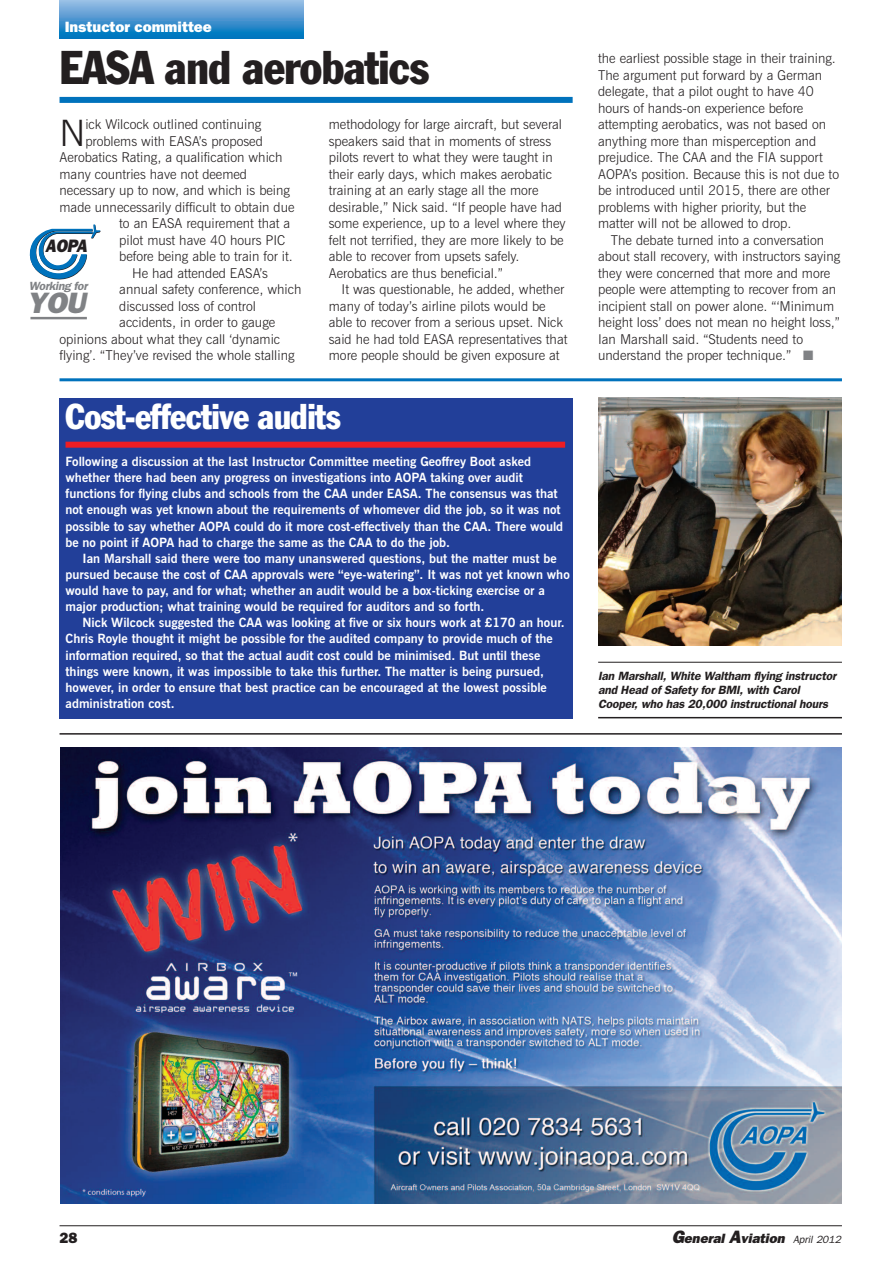
<style>
.page{position:relative;width:893px;height:1263px;background:#fff}
.page>*{position:absolute;margin:0;border:0;box-sizing:border-box;transform-origin:0 0}
.t1{font:condensed 46.5px "Franklin Gothic";letter-spacing:-.02em;color:#231f20}
.t2{font:300 36.3px "News Gothic BT";color:#231f20}
.t3{font:condensed 35.25px "Franklin Gothic";letter-spacing:-.02em;color:#fff}
.t4{font:italic 800 29.55px "Franklin Gothic";color:#808285}
.t5{font:italic 800 18.15px "Franklin Gothic";color:#231f20;scale:.9 1}
.t6{font:800 15px "Franklin Gothic";color:#fff}
.t7{font:800 15px "Franklin Gothic";color:#231f20}
.t8{font:300 13.5px/16.5px "News Gothic BT";color:#231f20}
.t9{font:italic 800 13.5px "Franklin Gothic";letter-spacing:-.005em;color:#231f20}
.t10{font:700 12.75px/16.2px "News Gothic BT";color:#fff}
.t11{font:italic 600 12px/14.4px "Franklin Gothic";letter-spacing:-.01em;color:#231f20}
.t12{font:italic 600 11.85px "Franklin Gothic";letter-spacing:-.025em;color:#808285}
.s1{color:#808285}
.s2{font-size:18px}
.s3{font-weight:400;font-size:10.5px}
</style>
<div class="page">
<hr style="left:60px;top:1225px;width:782px;height:1px;background:#231f20">
<hr style="left:30px;top:317px;width:57px;height:2px;background:#808285">
<svg style="left:29px;top:224px;width:72px;height:56px"></svg>
<img style="left:598px;top:398px;width:244px;height:247px">
<div style="left:60px;top:97px;width:513px;height:6px;background:#0072bc"></div>
<div style="left:60px;top:0;width:243px;height:38px;background:linear-gradient(to bottom,#a0bde5,#0074be)"></div>
<div style="left:60px;top:398px;width:513px;height:321px;background:#223f99"></div>
<div style="left:66px;top:442px;width:499px;height:6px;background:#ee1d23"></div>
<hr style="left:598px;top:662px;width:244px;height:1px;background:#231f20">
<hr style="left:598px;top:717px;width:244px;height:1px;background:#231f20">
<hr style="left:60px;top:378px;width:782px;height:3px;background:#0072bc">
<hr style="left:60px;top:733px;width:782px;height:2px;background:#231f20">
<img style="left:60px;top:748px;width:782px;height:455px">
<p class="t6" style="left:65px;top:18px;width:149px">Instuctor committee</p>
<h1 class="t1" style="left:60px;top:51px;width:371px">EASA and aerobatics</h1>
<h2 class="t2" style="left:60px;top:120px;width:27px">N</h2>
<p class="t8" style="left:85px;top:117px;width:177px">ick Wilcock outlined continuing</p>
<p class="t8" style="left:85px;top:134px;width:179px">problems with EASA’s proposed</p>
<p class="t8" style="left:60px;top:150px;width:224px">Aerobatics Rating, a qualification which</p>
<p class="t8" style="left:60px;top:167px;width:189px">many countries have not deemed</p>
<p class="t8" style="left:60px;top:183px;width:232px">necessary up to now, and which is being</p>
<p class="t8" style="left:60px;top:200px;width:237px">made unnecessarily difficult to obtain due</p>
<p class="t8" style="left:119px;top:216px;width:172px">to an EASA requirement that a</p>
<p class="t8" style="left:119px;top:233px;width:167px">pilot must have 40 hours PIC</p>
<p class="t8" style="left:119px;top:249px;width:175px">before being able to train for it.</p>
<p class="t8" style="left:132px;top:266px;width:138px">He had attended EASA’s</p>
<p class="t8" style="left:119px;top:282px;width:184px">annual safety conference, which</p>
<p class="t8" style="left:119px;top:299px;width:138px">discussed loss of control</p>
<p class="t8" style="left:119px;top:315px;width:157px">accidents, in order to gauge</p>
<p class="t8" style="left:60px;top:332px;width:222px">opinions about what they call ‘dynamic</p>
<p class="t8" style="left:60px;top:348px;width:237px">flying’. “They’ve revised the whole stalling</p>
<h3 class="t5" style="left:45px;top:236px;width:48px">AOPA</h3>
<p class="t12" style="left:29px;top:279px;width:60px">Working for</p>
<h3 class="t4" style="left:27px;top:286px;width:60px">YOU</h3>
<p class="t8" style="left:329px;top:117px;width:238px">methodology for large aircraft, but several speakers said that in moments of stress pilots revert to what they were taught in their early days, which makes aerobatic training at an early stage all the more desirable,” Nick said. “If people have had some experience, up to a level where they felt not terrified, they are more likely to be able to recover from upsets safely.<br>Aerobatics are thus beneficial.”</p>
<p class="t8" style="left:329px;top:282px;width:240px;text-indent:13px">It was questionable, he added, whether many of today’s airline pilots would be able to recover from a serious upset. Nick said he had told EASA representatives that more people should be given exposure at</p>
<h3 class="t3" style="left:66px;top:404px;width:277px">Cost-effective audits</h3>
<p class="t10" style="left:66px;top:454px;width:499px">Following a discussion at the last Instructor Committee meeting Geoffrey Boot asked whether there had been any progress on investigations into AOPA taking over audit functions for flying clubs and schools from the CAA under EASA. The consensus was that not enough was yet known about the requirements of whomever did the job, so it was not possible to say whether AOPA could do it more cost-effectively than the CAA. There would be no point if AOPA had to charge the same as the CAA to do the job.</p>
<p class="t10" style="left:66px;top:551px;width:506px;text-indent:17px">Ian Marshall said there were too many unanswered questions, but the matter must be pursued because the cost of CAA approvals were “eye-watering”. It was not yet known who would have to pay, and for what; whether an audit would be a box-ticking exercise or a major production; what training would be required for auditors and so forth.</p>
<p class="t10" style="left:66px;top:616px;width:501px;text-indent:17px">Nick Wilcock suggested the CAA was looking at five or six hours work at £170 an hour.<br>Chris Royle thought it might be possible for the audited company to provide much of the information required, so that the actual audit cost could be minimised. But until these things were known, it was impossible to take this further. The matter is being pursued, however, in order to ensure that best practice can be encouraged at the lowest possible administration cost.</p>
<p class="t8" style="left:598px;top:51px;width:242px">the earliest possible stage in their training.<br>The argument put forward by a German delegate, that a pilot ought to have 40 hours of hands-on experience before attempting aerobatics, was not based on anything more than misperception and prejudice. The CAA and the FIA support AOPA’s position. Because this is not due to be introduced until 2015, there are other problems with higher priority, but the matter will not be allowed to drop.</p>
<p class="t8" style="left:598px;top:233px;width:244px;text-indent:13px">The debate turned into a conversation about stall recovery, with instructors saying they were concerned that more and more people were attempting to recover from an incipient stall on power alone. “‘Minimum height loss’ does not mean no height loss,” Ian Marshall said. “Students need to understand the proper technique.” <span class="s1">■</span></p>
<p class="t11" style="left:598px;top:668px;width:240px">Ian Marshall, White Waltham flying instructor and Head of Safety for BMI, with Carol<br>Cooper, who has 20,000 instructional hours</p>
<p class="t7" style="left:60px;top:1229px;width:19px">28</p>
<p class="t9" style="left:672px;top:1230px;width:171px"><span class="s2">G</span>eneral <span class="s2">A</span>viation <span class="s3">April 2012</span></p>
</div>
